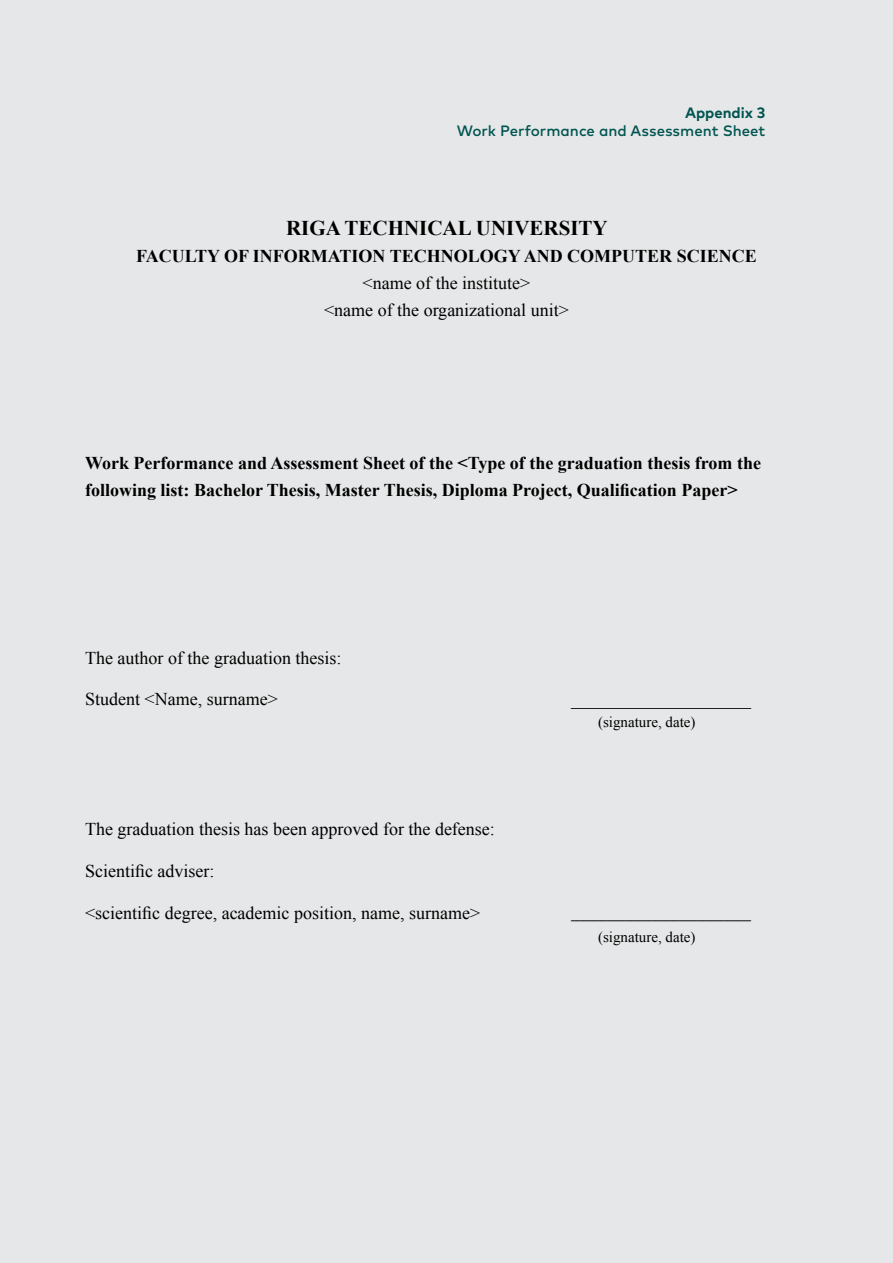
<style>
.page{position:relative;width:893px;height:1263px;background:#e6e7e8}
.page>*{position:absolute;margin:0;border:0;box-sizing:border-box;transform-origin:0 0}
.t1{font:700 21px "Times New Roman";color:#000}
.t2{font:18px/27px "Times New Roman";color:#000;text-align:center}
.t3{font:700 18px/27px "Times New Roman";color:#000}
.t4{font:18px "Minion Pro";color:#000}
.t5{font:500 15px "Mark Pro";color:#005551}
.t6{font:15px "Times New Roman";color:#000}
.t7{font:700 15px "Mark Pro";color:#005551}
</style>
<div class="page">
<p class="t7" style="left:685px;top:101px;width:82px">Appendix 3</p>
<p class="t5" style="left:457px;top:120px;width:310px">Work Performance and Assessment Sheet</p>
<p class="t1" style="left:286px;top:213px;width:323px">RIGA TECHNICAL UNIVERSITY</p>
<p class="t3" style="left:136px;top:242px;width:622px">FACULTY OF INFORMATION TECHNOLOGY AND COMPUTER SCIENCE</p>
<p class="t2" style="left:324px;top:269px;width:246px">&lt;name of the institute&gt;<br>&lt;name of the organizational unit&gt;</p>
<p class="t3" style="left:85px;top:449px;width:678px">Work Performance and Assessment Sheet of the &lt;Type of the graduation thesis from the following list: Bachelor Thesis, Master Thesis, Diploma Project, Qualification Paper&gt;</p>
<p class="t2" style="left:85px;top:644px;width:258px">The author of the graduation thesis:</p>
<p class="t2" style="left:85px;top:685px;width:194px">Student &lt;Name, surname&gt;</p>
<p class="t2" style="left:85px;top:815px;width:411px">The graduation thesis has been approved for the defense:</p>
<p class="t2" style="left:85px;top:857px;width:131px">Scientific adviser:</p>
<p class="t2" style="left:85px;top:899px;width:397px">&lt;scientific degree, academic position, name, surname&gt;</p>
<p class="t2" style="left:571px;top:685px;width:181px">____________________</p>
<p class="t6" style="left:598px;top:712px;width:99px">(signature, date)</p>
<p class="t4" style="left:571px;top:901px;width:181px">____________________</p>
<p class="t6" style="left:598px;top:927px;width:99px">(signature, date)</p>
</div>
